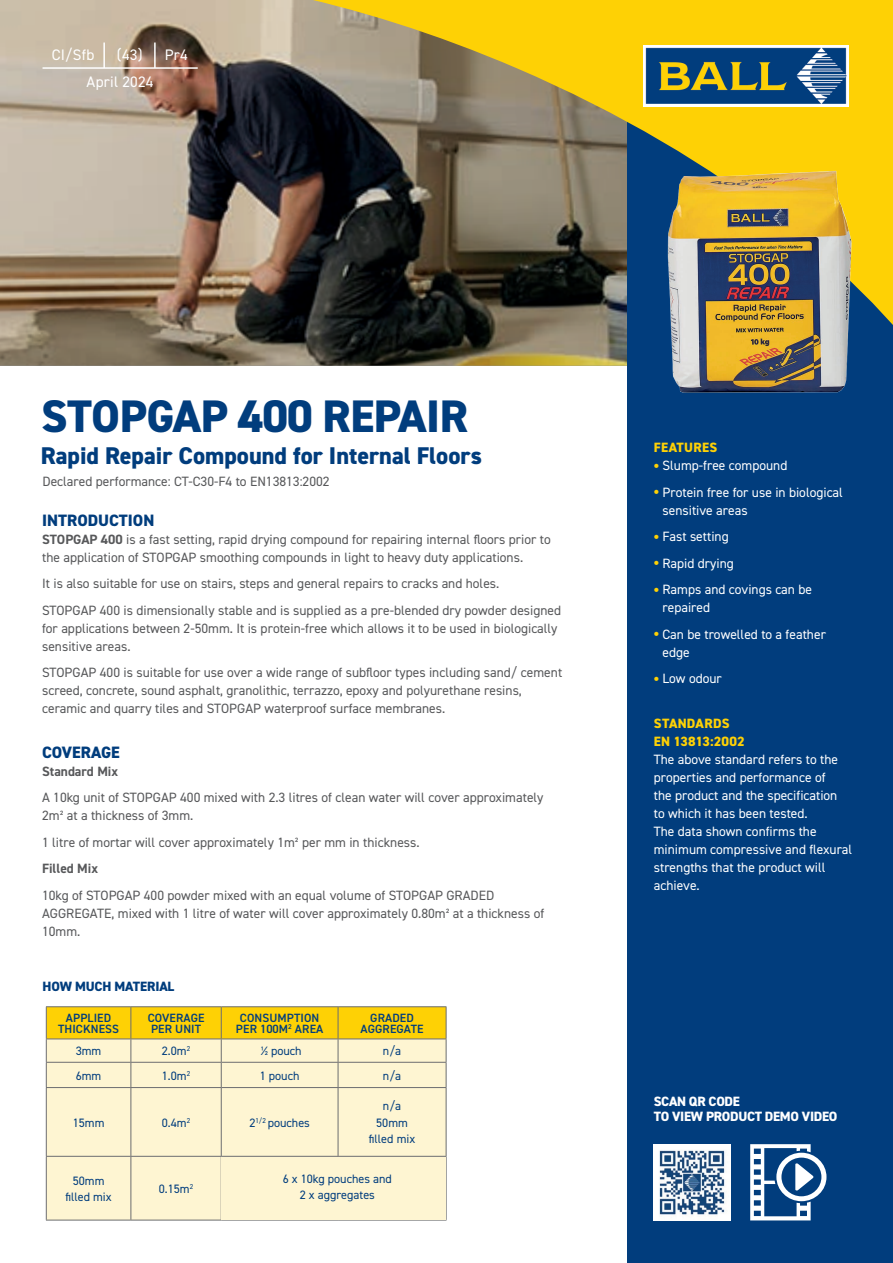
<style>
.page{position:relative;width:893px;height:1263px;background:#fff}
.page>*{position:absolute;margin:0;border:0;box-sizing:border-box;transform-origin:0 0}
.t1{font:800 45.75px "DIN2014";letter-spacing:-.01em;color:#013d7d}
.t2{font:800 24.3px "DIN2014";color:#013d7d}
.t3{font:800 16.5px "DIN2014";color:#013d7d}
.t4{font:15.3px/26.8px "DIN2014";letter-spacing:.015em;color:#fff}
.t5{font:13.5px/18px "DIN2014";color:#57585a}
.t6{font:13.5px/18px "DIN2014";color:#fff}
.t7{font:800 13.5px/15px "DIN2014";letter-spacing:-.02em;color:#fff}
.t8{font:800 13.5px/18px "DIN2014";letter-spacing:.015em;color:#fed105}
.t9{font:700 13.5px "DIN2014";color:#57585a}
.t10{font:800 13.5px "DIN2014";letter-spacing:-.01em;color:#013d7d}
.t11{font:12.15px/16.2px "DIN2014";color:#013d7d;text-align:center}
.t12{font:600 12px/10.5px "DIN2014";letter-spacing:.01em;color:#013d7d;text-align:center}
.s1{font-weight:700;font-size:18px;color:#fed105}
.s2{font-weight:700}
</style>
<div class="page">
<img style="left:0;top:334px;width:628px;height:32px">
<div style="left:628px;top:0;width:265px;height:1263px;background:#013d7d"></div>
<svg style="left:0;top:0;width:893px;height:334px;background:#8d7e54"></svg>
<hr style="left:43px;top:67px;width:155px;height:2px;background:#fff">
<hr style="left:103px;top:43px;width:2px;height:25px;background:#fff">
<hr style="left:154px;top:43px;width:2px;height:25px;background:#fff">
<img style="left:642px;top:105px;width:237px;height:288px">
<div style="left:47px;top:1088px;width:399px;height:132px;background:#fef5d2"></div>
<hr style="left:46px;top:1006px;width:85px;height:1px;background:#6c6d70">
<hr style="left:131px;top:1006px;width:90px;height:1px;background:#6c6d70">
<hr style="left:221px;top:1006px;width:117px;height:1px;background:#6c6d70">
<hr style="left:338px;top:1006px;width:108px;height:1px;background:#6c6d70">
<svg style="left:46px;top:1007px;width:401px;height:80px;background:#f8e17f"></svg>
<hr style="left:46px;top:1087px;width:85px;height:1px;background:#6c6d70">
<hr style="left:46px;top:1088px;width:1px;height:68px;background:#6c6d70">
<hr style="left:131px;top:1087px;width:90px;height:1px;background:#6c6d70">
<hr style="left:131px;top:1088px;width:1px;height:68px;background:#6c6d70">
<hr style="left:221px;top:1087px;width:117px;height:1px;background:#6c6d70">
<hr style="left:221px;top:1088px;width:1px;height:68px;background:#6c6d70">
<hr style="left:338px;top:1087px;width:108px;height:1px;background:#6c6d70">
<hr style="left:338px;top:1088px;width:1px;height:68px;background:#6c6d70">
<hr style="left:446px;top:1088px;width:1px;height:68px;background:#6c6d70">
<hr style="left:46px;top:1156px;width:85px;height:1px;background:#6c6d70">
<hr style="left:46px;top:1157px;width:1px;height:63px;background:#6c6d70">
<hr style="left:131px;top:1156px;width:90px;height:1px;background:#6c6d70">
<hr style="left:131px;top:1157px;width:1px;height:63px;background:#6c6d70">
<hr style="left:221px;top:1156px;width:117px;height:1px;background:#6c6d70">
<hr style="left:221px;top:1157px;width:1px;height:63px;background:#6c6d70">
<hr style="left:338px;top:1156px;width:108px;height:1px;background:#6c6d70">
<hr style="left:338px;top:1157px;width:1px;height:63px;background:#6c6d70">
<hr style="left:446px;top:1157px;width:1px;height:63px;background:#6c6d70">
<hr style="left:46px;top:1220px;width:85px;height:1px;background:#6c6d70">
<hr style="left:131px;top:1220px;width:90px;height:1px;background:#6c6d70">
<hr style="left:221px;top:1220px;width:117px;height:1px;background:#6c6d70">
<hr style="left:338px;top:1220px;width:108px;height:1px;background:#6c6d70">
<div style="left:222px;top:1157px;width:224px;height:62px;background:#fef5d2"></div>
<img style="left:644px;top:45px;width:204px;height:61px">
<img style="left:654px;top:1144px;width:76px;height:76px">
<svg style="left:750px;top:1144px;width:76px;height:76px"></svg>
<p class="t4" style="left:52px;top:41px;width:44px">CI/Sfb</p>
<p class="t4" style="left:87px;top:41px;width:68px;text-indent:30px">(43)<br>April 2024</p>
<p class="t4" style="left:165px;top:41px;width:25px">Pr4</p>
<h1 class="t1" style="left:41px;top:385px;width:428px">STOPGAP 400 REPAIR</h1>
<h2 class="t2" style="left:41px;top:439px;width:442px">Rapid Repair Compound for Internal Floors</h2>
<p class="t8" style="left:654px;top:439px;width:65px">FEATURES</p>
<p class="t6" style="left:654px;top:456px;width:135px"><span class="s1">•</span> Slump-free compound</p>
<p class="t6" style="left:662px;top:483px;width:182px;text-indent:-9px"><span class="s1">•</span> Protein free for use in biological sensitive areas</p>
<p class="t6" style="left:654px;top:527px;width:76px"><span class="s1">•</span> Fast setting</p>
<p class="t6" style="left:654px;top:554px;width:82px"><span class="s1">•</span> Rapid drying</p>
<p class="t6" style="left:662px;top:580px;width:151px;text-indent:-9px"><span class="s1">•</span> Ramps and covings can be repaired</p>
<p class="t6" style="left:662px;top:625px;width:165px;text-indent:-9px"><span class="s1">•</span> Can be trowelled to a feather edge</p>
<p class="t6" style="left:654px;top:669px;width:70px"><span class="s1">•</span> Low odour</p>
<p class="t8" style="left:654px;top:714px;width:93px">STANDARDS<br>EN 13813:2002</p>
<p class="t6" style="left:654px;top:750px;width:200px">The above standard refers to the properties and performance of<br>the product and the specification<br>to which it has been tested.<br>The data shown confirms the minimum compressive and flexural strengths that the product will achieve.</p>
<p class="t5" style="left:43px;top:472px;width:289px">Declared performance: CT-C30-F4 to EN13813:2002</p>
<p class="t3" style="left:42px;top:509px;width:114px">INTRODUCTION</p>
<p class="t5" style="left:42px;top:530px;width:510px"><span class="s2">STOPGAP 400</span> is a fast setting, rapid drying compound for repairing internal floors prior to the application of STOPGAP smoothing compounds in light to heavy duty applications.</p>
<p class="t5" style="left:42px;top:570px;width:521px;line-height:26.5px">It is also suitable for use on stairs, steps and general repairs to cracks and holes.<br>STOPGAP 400 is dimensionally stable and is supplied as a pre-blended dry powder designed</p>
<p class="t5" style="left:42px;top:619px;width:517px">for applications between 2-50mm. It is protein-free which allows it to be used in biologically sensitive areas.</p>
<p class="t5" style="left:42px;top:663px;width:522px">STOPGAP 400 is suitable for use over a wide range of subfloor types including sand/ cement screed, concrete, sound asphalt, granolithic, terrazzo, epoxy and polyurethane resins, ceramic and quarry tiles and STOPGAP waterproof surface membranes.</p>
<p class="t3" style="left:42px;top:741px;width:79px">COVERAGE</p>
<p class="t9" style="left:42px;top:762px;width:77px">Standard Mix</p>
<p class="t5" style="left:42px;top:788px;width:503px">A 10kg unit of STOPGAP 400 mixed with 2.3 litres of clean water will cover approximately<br>2m² at a thickness of 3mm.</p>
<p class="t5" style="left:42px;top:833px;width:379px">1 litre of mortar will cover approximately 1m² per mm in thickness.</p>
<p class="t9" style="left:42px;top:860px;width:57px">Filled Mix</p>
<p class="t5" style="left:42px;top:886px;width:504px">10kg of STOPGAP 400 powder mixed with an equal volume of STOPGAP GRADED<br>AGGREGATE, mixed with 1 litre of water will cover approximately 0.80m² at a thickness of<br>10mm.</p>
<p class="t10" style="left:43px;top:977px;width:133px">HOW MUCH MATERIAL</p>
<p class="t12" style="left:58px;top:1012px;width:63px">APPLIED<br>THICKNESS</p>
<p class="t12" style="left:148px;top:1012px;width:58px;text-align:left">COVERAGE<br>PER UNIT</p>
<p class="t12" style="left:236px;top:1012px;width:89px">CONSUMPTION<br>PER 100M<sup>2</sup> AREA</p>
<p class="t12" style="left:361px;top:1012px;width:64px">GRADED<br>AGGREGATE</p>
<p class="t11" style="left:76px;top:1043px;width:27px">3mm</p>
<p class="t11" style="left:162px;top:1043px;width:30px">2.0m<sup>2</sup></p>
<p class="t11" style="left:261px;top:1043px;width:43px">1/2 pouch</p>
<p class="t11" style="left:383px;top:1043px;width:20px">n/a</p>
<p class="t11" style="left:76px;top:1067px;width:27px">6mm</p>
<p class="t11" style="left:162px;top:1067px;width:30px">1.0m<sup>2</sup></p>
<p class="t11" style="left:260px;top:1067px;width:41px">1 pouch</p>
<p class="t11" style="left:383px;top:1067px;width:20px">n/a</p>
<p class="t11" style="left:73px;top:1114px;width:33px">15mm</p>
<p class="t11" style="left:162px;top:1114px;width:30px">0.4m<sup>2</sup></p>
<p class="t11" style="left:249px;top:1114px;width:62px">2<sup>1/2</sup> pouches</p>
<p class="t11" style="left:369px;top:1098px;width:48px">n/a<br>50mm filled mix</p>
<p class="t11" style="left:65px;top:1172px;width:48px">50mm filled mix</p>
<p class="t11" style="left:159px;top:1180px;width:36px">0.15m<sup>2</sup></p>
<p class="t11" style="left:283px;top:1170px;width:111px">6 x 10kg pouches and<br>2 x aggregates</p>
<p class="t7" style="left:654px;top:1094px;width:185px">SCAN QR CODE<br>TO VIEW PRODUCT DEMO VIDEO</p>
</div>
